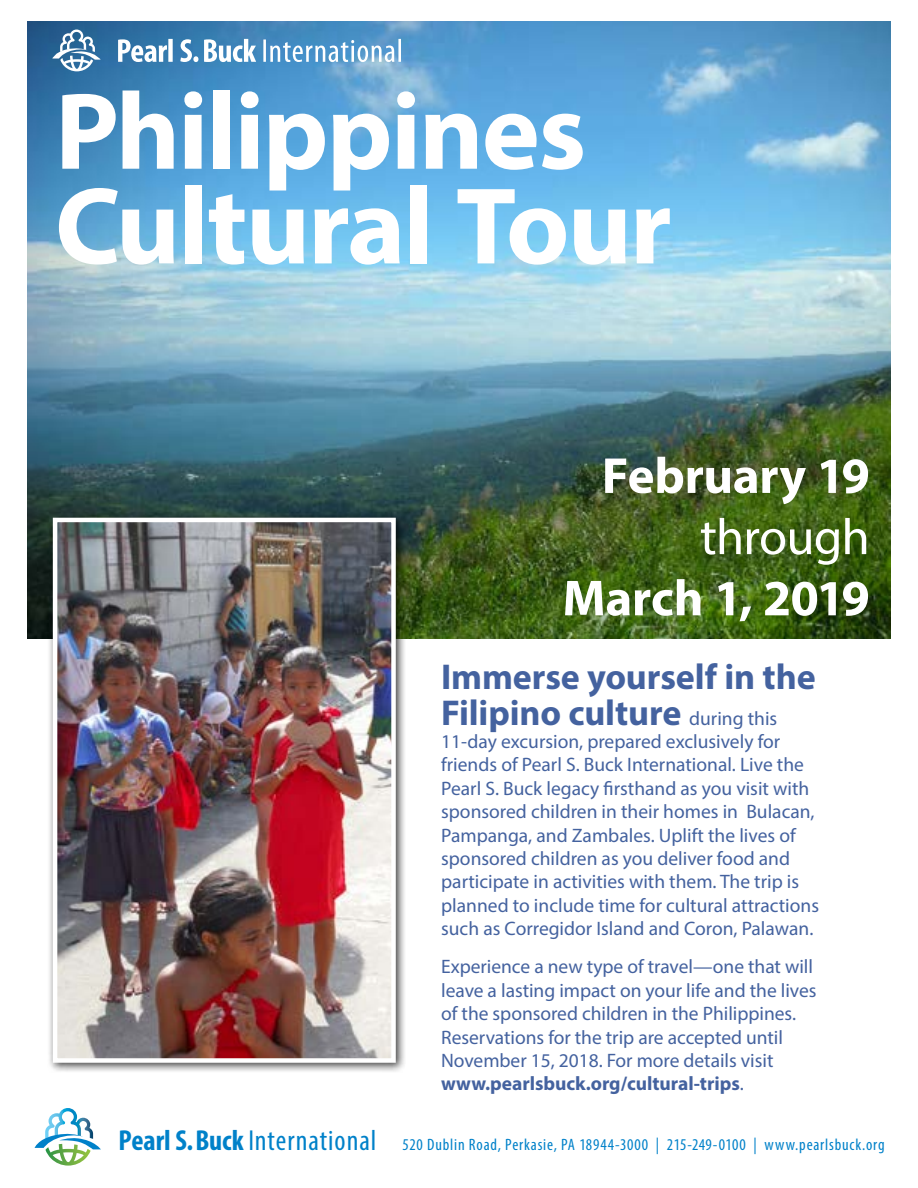
<style>
.page{position:relative;width:918px;height:1188px;background:#fff}
.page>*{position:absolute;margin:0;border:0;box-sizing:border-box;transform-origin:0 0}
.t1{font:700 110.1px/94.7px "Myriad Pro";letter-spacing:-.02em;color:#fff}
.t2{font:700 51px "Myriad Pro";letter-spacing:-.01em;color:#fff}
.t3{font:51px "Myriad Pro";letter-spacing:-.02em;color:#fff}
.t4{font:700 36px/36px "Myriad Pro";letter-spacing:-.005em;color:#44629f}
.t5{font:19.5px/23.4px "Myriad Pro";color:#44629f}
.t6{font:condensed 16.5px "Myriad Pro";letter-spacing:.05em;color:#0081c9}
.s1{font-weight:400;font-size:19.5px}
.s2{font-weight:700}
.s3{font-weight:700;font-size:28.95px}
.s4{font-size:28.95px}
</style>
<div class="page">
<svg style="left:35px;top:1108px;width:66px;height:58px"></svg>
<img style="left:28px;top:22px;width:862px;height:616px">
<div style="left:47px;top:512px;width:359px;height:561px;background:#000;opacity:.75"></div>
<img style="left:58px;top:523px;width:333px;height:535px">
<div style="left:53px;top:518px;width:343px;height:545px;border:4px solid #fff"></div>
<svg style="left:52px;top:30px;width:49px;height:41px"></svg>
<svg style="left:118px;top:39px;width:283px;height:23px"></svg>
<h1 class="t1" style="left:55px;top:81px;width:618px">Philippines<br>Cultural Tour</h1>
<h2 class="t2" style="left:602px;top:442px;width:269px">February 19</h2>
<h2 class="t3" style="left:700px;top:506px;width:171px">through</h2>
<h2 class="t2" style="left:562px;top:565px;width:309px">March 1, 2019</h2>
<h3 class="t4" style="left:441px;top:657px;width:376px">Immerse yourself in the<br>Filipino culture <span class="s1">during this</span></h3>
<p class="t5" style="left:441px;top:729px;width:379px">11-day excursion, prepared exclusively for friends of Pearl S. Buck International. Live the Pearl S. Buck legacy firsthand as you visit with sponsored children in their homes in Bulacan, Pampanga, and Zambales. Uplift the lives of sponsored children as you deliver food and participate in activities with them. The trip is planned to include time for cultural attractions such as Corregidor Island and Coron, Palawan.</p>
<p class="t5" style="left:441px;top:955px;width:377px">Experience a new type of travel—one that will leave a lasting impact on your life and the lives of the sponsored children in the Philippines.<br>Reservations for the trip are accepted until November 15, 2018. For more details visit <span class="s2">www.pearlsbuck.org/cultural-trips</span>.</p>
<p class="t6" style="left:119px;top:1134px;width:768px"><span class="s3">Pearl S. Buck</span> <span class="s4">International</span> 520 Dublin Road, Perkasie, PA 18944-3000 | 215-249-0100 | www.pearlsbuck.org</p>
</div>
